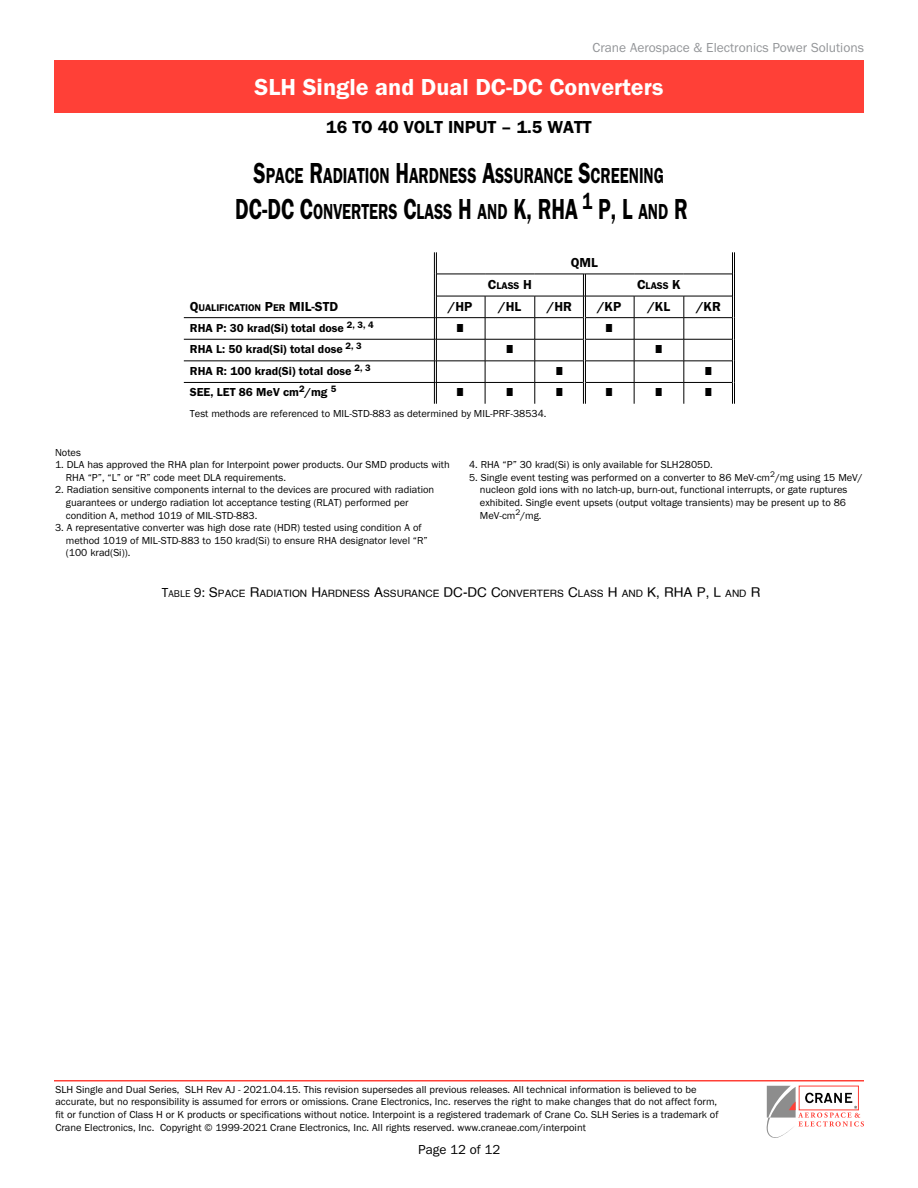
<style>
.page{position:relative;width:918px;height:1188px;background:#fff}
.page>*{position:absolute;margin:0;border:0;box-sizing:border-box;transform-origin:0 0}
.t1{font:30px "Franklin Gothic URW Dem";color:#000;scale:.7 1}
.t2{font:24px "Franklin Gothic URW Dem";color:#fff}
.t3{font:22.5px/36px "Franklin Gothic URW Dem";color:#000;scale:.7 1}
.t4{font:18px "Franklin Gothic URW Dem";color:#000}
.t5{font:13.5px "Franklin Gothic URW Boo";color:#939598}
.t6{font:13.5px "Franklin Gothic URW Dem";color:#000}
.t7{font:13.5px "Franklin Gothic URW Boo";color:#000}
.t8{font:12px "Franklin Gothic URW Dem";color:#000}
.t9{font:12px "Franklin Gothic URW Boo";color:#000}
.t10{font:10.5px/12.6px "Franklin Gothic URW Boo";color:#000}
.t11{font:10.2px "Helvetica";color:#000}
.t12{font:10.2px "Franklin Gothic URW Dem";color:#000}
.s1{font-size:30px}
.s2{font-size:22.5px}
.s3{font-size:13.5px}
.s4{font-family:"Franklin Gothic URW Boo";font-size:13.5px}
.s5{font-family:"Franklin Gothic URW Boo"}
</style>
<div class="page">
<hr style="left:435px;top:317px;width:50px;height:1px;background:#000">
<hr style="left:485px;top:317px;width:50px;height:1px;background:#000">
<hr style="left:535px;top:317px;width:48px;height:1px;background:#000">
<hr style="left:435px;top:339px;width:50px;height:1px;background:#000">
<hr style="left:485px;top:339px;width:50px;height:1px;background:#000">
<hr style="left:535px;top:339px;width:48px;height:1px;background:#000">
<hr style="left:437px;top:296px;width:48px;height:1px;background:#000">
<hr style="left:485px;top:296px;width:50px;height:1px;background:#000">
<hr style="left:535px;top:296px;width:49px;height:1px;background:#000">
<hr style="left:435px;top:361px;width:50px;height:1px;background:#000">
<hr style="left:485px;top:361px;width:50px;height:1px;background:#000">
<svg style="left:485px;top:296px;width:1px;height:108px"></svg>
<hr style="left:535px;top:361px;width:48px;height:1px;background:#000">
<svg style="left:535px;top:296px;width:1px;height:108px"></svg>
<hr style="left:435px;top:382px;width:50px;height:1px;background:#000">
<hr style="left:485px;top:382px;width:50px;height:1px;background:#000">
<hr style="left:535px;top:382px;width:48px;height:1px;background:#000">
<hr style="left:184px;top:317px;width:251px;height:1px;background:#000">
<hr style="left:184px;top:339px;width:251px;height:1px;background:#000">
<hr style="left:184px;top:361px;width:251px;height:1px;background:#000">
<hr style="left:184px;top:382px;width:251px;height:1px;background:#000">
<hr style="left:584px;top:296px;width:50px;height:1px;background:#000">
<hr style="left:634px;top:296px;width:50px;height:1px;background:#000">
<hr style="left:684px;top:296px;width:48px;height:1px;background:#000">
<hr style="left:586px;top:317px;width:48px;height:1px;background:#000">
<hr style="left:634px;top:317px;width:50px;height:1px;background:#000">
<hr style="left:684px;top:317px;width:48px;height:1px;background:#000">
<hr style="left:586px;top:339px;width:48px;height:1px;background:#000">
<hr style="left:634px;top:339px;width:50px;height:1px;background:#000">
<hr style="left:684px;top:339px;width:48px;height:1px;background:#000">
<hr style="left:586px;top:361px;width:48px;height:1px;background:#000">
<hr style="left:634px;top:361px;width:50px;height:1px;background:#000">
<hr style="left:684px;top:361px;width:48px;height:1px;background:#000">
<hr style="left:586px;top:382px;width:48px;height:1px;background:#000">
<hr style="left:634px;top:382px;width:50px;height:1px;background:#000">
<svg style="left:634px;top:296px;width:1px;height:108px"></svg>
<hr style="left:684px;top:382px;width:48px;height:1px;background:#000">
<svg style="left:684px;top:296px;width:1px;height:108px"></svg>
<svg style="left:434px;top:252px;width:3px;height:152px"></svg>
<hr style="left:437px;top:274px;width:48px;height:1px;background:#000">
<hr style="left:485px;top:274px;width:50px;height:1px;background:#000">
<hr style="left:535px;top:274px;width:49px;height:1px;background:#000">
<hr style="left:584px;top:274px;width:50px;height:1px;background:#000">
<hr style="left:634px;top:274px;width:50px;height:1px;background:#000">
<hr style="left:684px;top:274px;width:48px;height:1px;background:#000">
<svg style="left:583px;top:274px;width:3px;height:130px"></svg>
<svg style="left:732px;top:252px;width:3px;height:152px"></svg>
<hr style="left:54px;top:1080px;width:810px;height:2px;background:#ff4037">
<svg style="left:766px;top:1086px;width:98px;height:52px"></svg>
<div style="left:54px;top:60px;width:810px;height:53px;background:#ff4037"></div>
<p class="t5" style="left:593px;top:39px;width:273px">Crane Aerospace &amp; Electronics Power Solutions</p>
<h2 class="t2" style="left:255px;top:72px;width:410px">SLH Single and Dual DC-DC Converters</h2>
<h3 class="t4" style="left:326px;top:116px;width:133px">16 to 40 Volt input</h3>
<h3 class="t4" style="left:501px;top:116px;width:73px">– 1.5 Watt</h3>
<h3 class="t3" style="left:235px;top:157px;width:614px;text-indent:18px"><span class="s1">S</span>PACE <span class="s1">R</span>ADIATION <span class="s1">H</span>ARDNESS <span class="s1">A</span>SSURANCE <span class="s1">S</span>CREENING<br><span class="s1">DC-DC C</span>ONVERTERS <span class="s1">C</span>LASS <span class="s1">H</span> AND <span class="s1">K, RHA</span></h3>
<h1 class="t1" style="left:583px;top:191px;width:149px"><sup>1</sup> P, L <span class="s2">AND</span> R</h1>
<p class="t6" style="left:571px;top:255px;width:19px">QML</p>
<p class="t12" style="left:488px;top:279px;width:44px"><span class="s3">C</span>LASS <span class="s3">H</span></p>
<p class="t12" style="left:637px;top:279px;width:44px"><span class="s3">C</span>LASS <span class="s3">K</span></p>
<p class="t12" style="left:190px;top:301px;width:134px"><span class="s3">Q</span>UALIFICATION <span class="s3">P</span>ER <span class="s3">MIL-STD</span></p>
<p class="t6" style="left:448px;top:298px;width:26px">/HP</p>
<p class="t6" style="left:499px;top:298px;width:16px">/HL</p>
<p class="t6" style="left:547px;top:298px;width:17px">/HR</p>
<p class="t6" style="left:597px;top:298px;width:25px">/KP</p>
<p class="t6" style="left:648px;top:298px;width:16px">/KL</p>
<p class="t6" style="left:696px;top:298px;width:17px">/KR</p>
<p class="t8" style="left:190px;top:320px;width:185px">RHA P: 30 krad(Si) total dose <sup>2,</sup> <sup>3,</sup> <sup>4</sup></p>
<p class="t9" style="left:456px;top:320px;width:10px">■</p>
<p class="t9" style="left:605px;top:320px;width:10px">■</p>
<p class="t8" style="left:190px;top:342px;width:174px">RHA L: 50 krad(Si) total dose <sup>2,</sup> <sup>3</sup></p>
<p class="t9" style="left:506px;top:342px;width:10px">■</p>
<p class="t9" style="left:655px;top:342px;width:10px">■</p>
<p class="t8" style="left:190px;top:363px;width:182px">RHA R: 100 krad(Si) total dose <sup>2,</sup> <sup>3</sup></p>
<p class="t9" style="left:556px;top:363px;width:10px">■</p>
<p class="t9" style="left:705px;top:363px;width:10px">■</p>
<p class="t8" style="left:190px;top:385px;width:148px">SEE, LET 86 MeV cm<sup>2</sup>/mg <sup>5</sup></p>
<p class="t9" style="left:456px;top:385px;width:10px">■</p>
<p class="t9" style="left:506px;top:385px;width:10px">■</p>
<p class="t9" style="left:556px;top:385px;width:10px">■</p>
<p class="t9" style="left:605px;top:385px;width:10px">■</p>
<p class="t9" style="left:655px;top:385px;width:10px">■</p>
<p class="t9" style="left:705px;top:385px;width:10px">■</p>
<p class="t10" style="left:190px;top:407px;width:358px">Test methods are referenced to MIL-STD-883 as determined by MIL-PRF-38534.</p>
<p class="t10" style="left:55px;top:446px;width:27px">Notes</p>
<p class="t10" style="left:66px;top:458px;width:385px;text-indent:-11px">1. DLA has approved the RHA plan for Interpoint power products. Our SMD products with<br>RHA “P”, “L” or “R” code meet DLA requirements.</p>
<p class="t10" style="left:66px;top:483px;width:370px;text-indent:-11px">2. Radiation sensitive components internal to the devices are procured with radiation guarantees or undergo radiation lot acceptance testing (RLAT) performed per condition A, method 1019 of MIL-STD-883.</p>
<p class="t10" style="left:66px;top:521px;width:363px;text-indent:-11px">3. A representative converter was high dose rate (HDR) tested using condition A of method 1019 of MIL-STD-883 to 150 krad(Si) to ensure RHA designator level “R” (100 krad(Si)).</p>
<p class="t10" style="left:469px;top:458px;width:245px">4. RHA “P” 30 krad(Si) is only available for SLH2805D.</p>
<p class="t10" style="left:480px;top:471px;width:384px;text-indent:-11px">5. Single event testing was performed on a converter to 86 MeV-cm<sup>2</sup>/mg using 15 MeV/ nucleon gold ions with no latch-up, burn-out, functional interrupts, or gate ruptures exhibited. Single event upsets (output voltage transients) may be present up to 86<br>MeV-cm<sup>2</sup>/mg.</p>
<p class="t11" style="left:162px;top:585px;width:196px"><span class="s4">T</span><span class="s5">able</span> <span class="s4">9:</span> <span class="s3">S</span>PACE <span class="s3">R</span>ADIATION <span class="s3">H</span>ARDNESS</p>
<p class="t11" style="left:374px;top:585px;width:386px"><span class="s3">A</span>SSURANCE <span class="s3">DC-DC C</span>ONVERTERS <span class="s3">C</span>LASS <span class="s3">H</span> AND <span class="s3">K, RHA P, L</span> AND <span class="s3">R</span></p>
<p class="t10" style="left:55px;top:1083px;width:665px">SLH Single and Dual Series, SLH Rev AJ - 2021.04.15. This revision supersedes all previous releases. All technical information is believed to be accurate, but no responsibility is assumed for errors or omissions. Crane Electronics, Inc. reserves the right to make changes that do not affect form, fit or function of Class H or K products or specifications without notice. Interpoint is a registered trademark of Crane Co. SLH Series is a trademark of Crane Electronics, Inc. Copyright © 1999-2021 Crane Electronics, Inc. All rights reserved. www.craneae.com/interpoint</p>
<p class="t7" style="left:418px;top:1141px;width:84px">Page 12 of 12</p>
</div>
